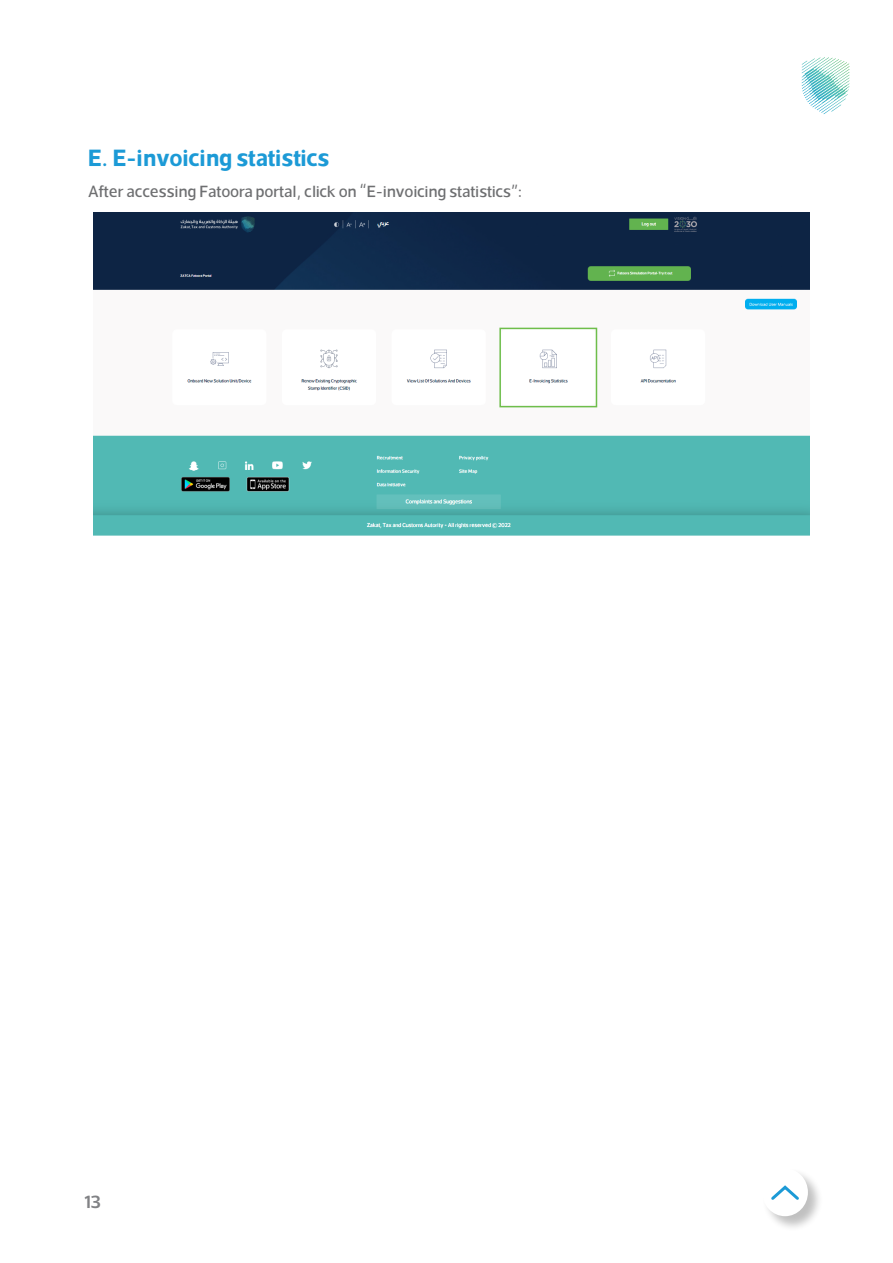
<style>
.page{position:relative;width:893px;height:1263px;background:#fff}
.page>*{position:absolute;margin:0;border:0;box-sizing:border-box;transform-origin:0 0}
.t1{font:700 24px "Somar";color:#1c9ad6}
.t2{font:600 18px "Somar";color:#818285}
.t3{font:500 16.5px "Somar";color:#6e6f71}
</style>
<div class="page">
<svg style="left:802px;top:57px;width:48px;height:57px"></svg>
<div style="left:762px;top:1168px;width:61px;height:63px;background:#000;opacity:.25"></div>
<div style="left:762px;top:1168px;width:46px;height:48px;background:#fff;border-radius:50%"></div>
<svg style="left:771px;top:1185px;width:28px;height:15px"></svg>
<img style="left:93px;top:213px;width:716px;height:322px">
<div style="left:540px;top:216px;width:84px;height:19px;background:#0d2444"></div>
<div style="left:499px;top:328px;width:98px;height:79px;border:2px solid #6ebe4b"></div>
<div style="left:555px;top:438px;width:145px;height:63px;background:#51b9b4"></div>
<h1 class="t1" style="left:88px;top:135px;width:243px">E. E-invoicing statistics</h1>
<p class="t3" style="left:88px;top:178px;width:436px">After accessing Fatoora portal, click on “E-invoicing statistics”:</p>
<p class="t2" style="left:85px;top:1186px;width:18px">13</p>
</div>
